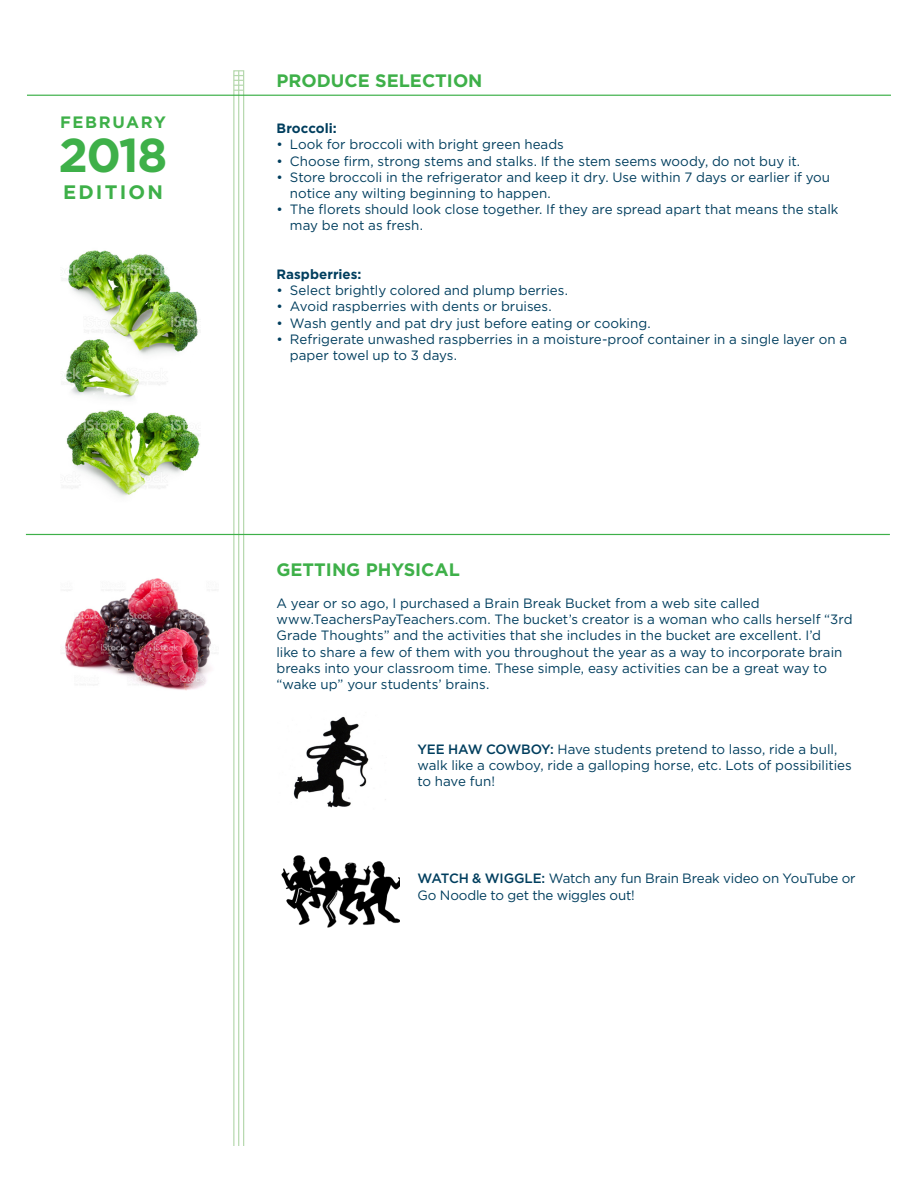
<style>
.page{position:relative;width:918px;height:1188px;background:#fff}
.page>*{position:absolute;margin:0;border:0;box-sizing:border-box;transform-origin:0 0}
.t1{font:700 47.55px "Gotham";color:#3eb049}
.t2{font:700 19.5px "Gotham";letter-spacing:.11em;color:#3eb049}
.Family_Nutrition_COP{font:700 18px "Gotham";color:#3eb049}
.t3{font:700 16.5px "Gotham";letter-spacing:.1em;color:#3eb049}
.NEW_EDU_copy{font:13.5px/16.2px "Gotham";color:#003e5e}
.NEW_EDU_copy-2{font:700 13.5px "Gotham";letter-spacing:.005em;color:#003e5e}
.s1{font-weight:500}
</style>
<div class="page">
<div style="left:233px;top:70px;width:11px;height:1077px;border:1px solid #b5d8ad"></div>
<hr style="left:238px;top:71px;width:1px;height:1075px;background:#b5d8ad">
<svg style="left:234px;top:75px;width:10px;height:16px"></svg>
<hr style="left:27px;top:95px;width:864px;height:1px;background:#3eb049">
<hr style="left:26px;top:534px;width:864px;height:1px;background:#3eb049">
<img style="left:281px;top:855px;width:118px;height:73px">
<img style="left:293px;top:716px;width:93px;height:92px">
<img style="left:62px;top:250px;width:138px;height:247px">
<img style="left:64px;top:578px;width:152px;height:113px">
<div style="left:188px;top:349px;width:26px;height:56px;background:#fff;border-radius:50%"></div>
<div style="left:187px;top:348px;width:27px;height:58px;border:2px solid #fff;border-radius:50%"></div>
<p class="t3" style="left:60px;top:112px;width:107px">FEBRUARY</p>
<p class="t1" style="left:59px;top:127px;width:110px">2018</p>
<p class="t2" style="left:63px;top:181px;width:101px">EDITION</p>
<p class="Family_Nutrition_COP" style="left:276px;top:70px;width:208px">PRODUCE SELECTION</p>
<p class="NEW_EDU_copy-2" style="left:276px;top:121px;width:62px">Broccoli:</p>
<p class="NEW_EDU_copy" style="left:276px;top:136px;width:289px">• Look for broccoli with bright green heads</p>
<p class="NEW_EDU_copy" style="left:276px;top:152px;width:525px">• Choose firm, strong stems and stalks. If the stem seems woody, do not buy it.</p>
<p class="NEW_EDU_copy" style="left:290px;top:169px;width:542px;text-indent:-14px">• Store broccoli in the refrigerator and keep it dry. Use within 7 days or earlier if you notice any wilting beginning to happen.</p>
<p class="NEW_EDU_copy" style="left:290px;top:201px;width:550px;text-indent:-14px">• The florets should look close together. If they are spread apart that means the stalk may be not as fresh.</p>
<p class="NEW_EDU_copy-2" style="left:276px;top:266px;width:87px">Raspberries:</p>
<p class="NEW_EDU_copy" style="left:276px;top:282px;width:293px">• Select brightly colored and plump berries.</p>
<p class="NEW_EDU_copy" style="left:276px;top:298px;width:277px">• Avoid raspberries with dents or bruises.</p>
<p class="NEW_EDU_copy" style="left:276px;top:314px;width:376px">• Wash gently and pat dry just before eating or cooking.</p>
<p class="NEW_EDU_copy" style="left:290px;top:331px;width:559px;text-indent:-14px">• Refrigerate unwashed raspberries in a moisture-proof container in a single layer on a paper towel up to 3 days.</p>
<p class="Family_Nutrition_COP" style="left:276px;top:559px;width:185px">GETTING PHYSICAL</p>
<p class="NEW_EDU_copy" style="left:276px;top:595px;width:485px">A year or so ago, I purchased a Brain Break Bucket from a web site called</p>
<p class="NEW_EDU_copy" style="left:276px;top:611px;width:578px">www.TeachersPayTeachers.com. The bucket’s creator is a woman who calls herself “3rd Grade Thoughts” and the activities that she includes in the bucket are excellent. I’d<br>like to share a few of them with you throughout the year as a way to incorporate brain breaks into your classroom time. These simple, easy activities can be a great way to “wake up” your students’ brains.</p>
<p class="NEW_EDU_copy" style="left:417px;top:741px;width:436px"><span class="s1">YEE HAW COWBOY:</span> Have students pretend to lasso, ride a bull, walk like a cowboy, ride a galloping horse, etc. Lots of possibilities to have fun!</p>
<p class="NEW_EDU_copy" style="left:417px;top:870px;width:440px"><span class="s1">WATCH &amp; WIGGLE:</span> Watch any fun Brain Break video on YouTube or<br>Go Noodle to get the wiggles out!</p>
</div>
